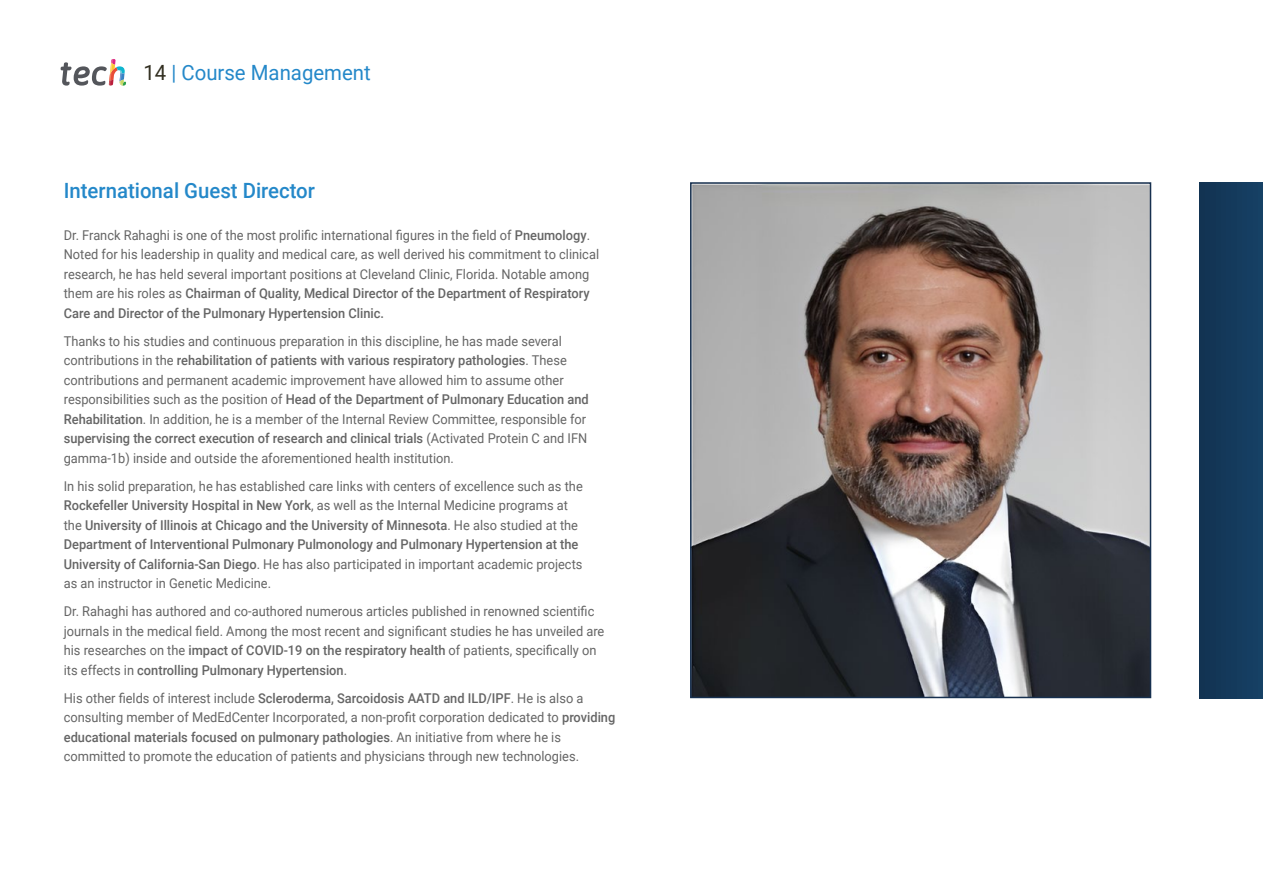
<style>
.page{position:relative;width:1263px;height:893px;background:#fff}
.page>*{position:absolute;margin:0;border:0;box-sizing:border-box;transform-origin:0 0}
.t1{font:500 21px "Roboto";color:#2488c9}
.t2{font:21px "Roboto";color:#2488c9}
.t3{font:13.5px/19.5px "Roboto";color:#656565;scale:.95 1}
.s1{color:#312e20}
.s2{font-weight:500}
</style>
<div class="page">
<img style="left:693px;top:185px;width:455px;height:510px">
<div style="left:690px;top:182px;width:461px;height:516px;border:2px solid #17304f"></div>
<div style="left:1199px;top:182px;width:64px;height:516px;background:#14395b"></div>
<svg style="left:61px;top:59px;width:65px;height:27px"></svg>
<h1 class="t2" style="left:144px;top:57px;width:229px"><span class="s1">14</span> | Course Management</h1>
<h1 class="t1" style="left:64px;top:176px;width:253px">International Guest Director</h1>
<p class="t3" style="left:64px;top:225px;width:565px">Dr. Franck Rahaghi is one of the most prolific international figures in the field of <span class="s2">Pneumology</span>.<br>Noted for his leadership in quality and medical care, as well derived his commitment to clinical research, he has held several important positions at Cleveland Clinic, Florida. Notable among them are his roles as <span class="s2">Chairman of Quality, Medical Director of the Department of Respiratory Care and Director of the Pulmonary Hypertension Clinic.</span></p>
<p class="t3" style="left:64px;top:331px;width:554px">Thanks to his studies and continuous preparation in this discipline, he has made several contributions in the <span class="s2">rehabilitation of patients with various respiratory pathologies</span>. These contributions and permanent academic improvement have allowed him to assume other responsibilities such as the position of <span class="s2">Head of the Department of Pulmonary Education and Rehabilitation</span>. In addition, he is a member of the Internal Review Committee, responsible for <span class="s2">supervising the correct execution of research and clinical trials</span> (Activated Protein C and IFN gamma-1b) inside and outside the aforementioned health institution.</p>
<p class="t3" style="left:64px;top:475px;width:548px">In his solid preparation, he has established care links with centers of excellence such as the <span class="s2">Rockefeller University Hospital in New York</span>, as well as the Internal Medicine programs at the <span class="s2">University of Illinois at Chicago and the University of Minnesota</span>. He also studied at the <span class="s2">Department of Interventional Pulmonary Pulmonology and Pulmonary Hypertension at the University of California-San Diego</span>. He has also participated in important academic projects as an instructor in Genetic Medicine.</p>
<p class="t3" style="left:64px;top:601px;width:571px">Dr. Rahaghi has authored and co-authored numerous articles published in renowned scientific journals in the medical field. Among the most recent and significant studies he has unveiled are his researches on the <span class="s2">impact of COVID-19 on the respiratory health</span> of patients, specifically on its effects in <span class="s2">controlling Pulmonary Hypertension</span>.</p>
<p class="t3" style="left:64px;top:687px;width:582px">His other fields of interest include <span class="s2">Scleroderma, Sarcoidosis AATD and ILD/IPF</span>. He is also a consulting member of MedEdCenter Incorporated, a non-profit corporation dedicated to <span class="s2">providing educational materials focused on pulmonary pathologies</span>. An initiative from where he is committed to promote the education of patients and physicians through new technologies.</p>
</div>
